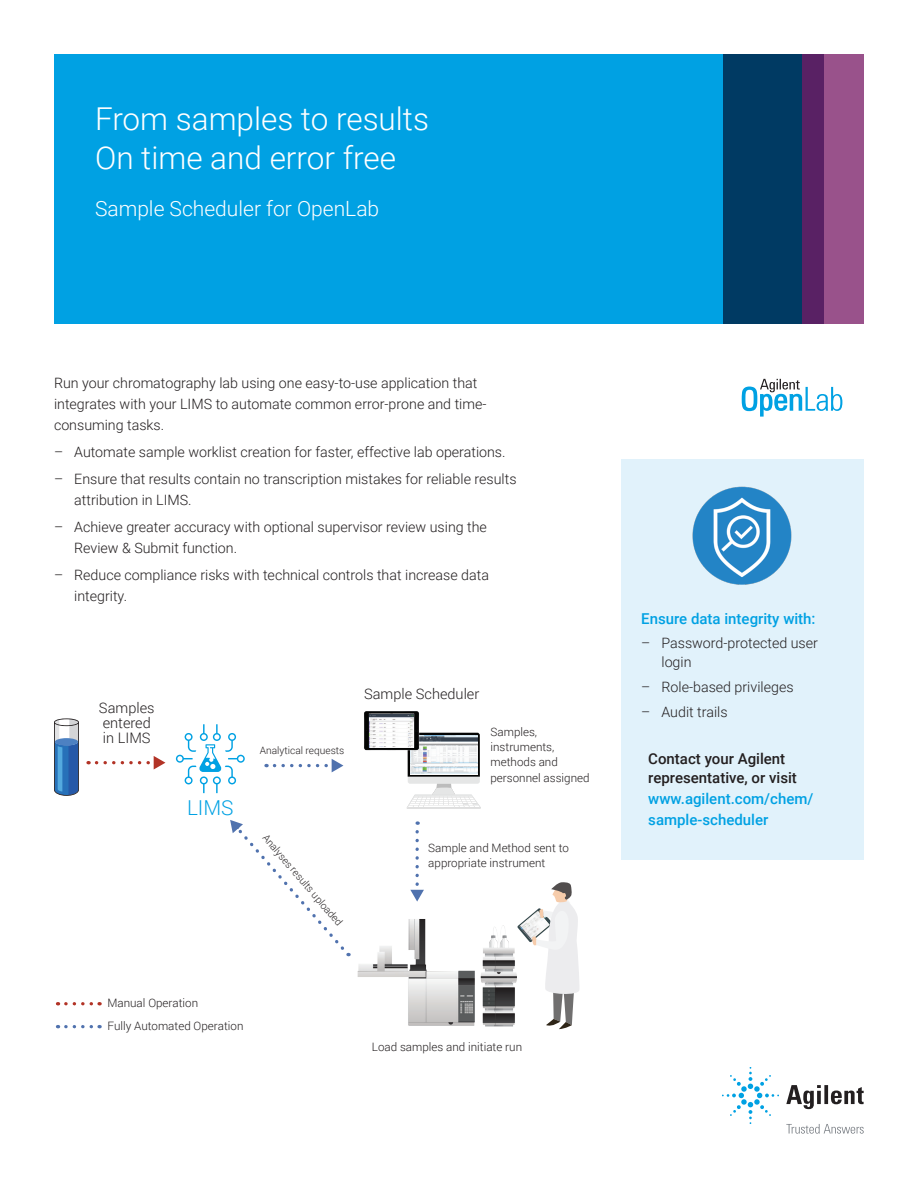
<style>
.page{position:relative;width:918px;height:1188px;background:#fff}
.page>*{position:absolute;margin:0;border:0;box-sizing:border-box;transform-origin:0 0}
.FLYER_front_photo_he{font:300 31.5px/39px "Roboto";color:#fff}
.FLYER_front_photo_su{font:300 21px "Roboto";color:#fff}
.t1{font:300 20.55px "Roboto";color:#00a1e3}
.FLYER_Promo_Box_CTA{font:500 15px/18.8px "Roboto";color:#231f20}
.FLYER_Promo_Box_CTA-2{font:500 15px/21px "Roboto";color:#00a1e3}
.FLYER_Promo_Box_text{font:500 15px "Roboto";color:#00a1e3}
.t2{font:300 14.55px/15.3px "Roboto";color:#231f20}
.FLYER_text_black{font:300 14.25px/21px "Roboto";color:#231f20}
.t3{font:300 11.55px/15.3px "Roboto";color:#231f20}
.t4{font:300 10.2px "Roboto";color:#231f20}
</style>
<div class="page">
<div style="left:621px;top:459px;width:243px;height:401px;background:#e1f2fb"></div>
<img style="left:692px;top:486px;width:100px;height:99px">
<div style="left:54px;top:54px;width:748px;height:270px;background:#00a1e3"></div>
<div style="left:723px;top:54px;width:101px;height:270px;background:#003a63"></div>
<svg style="left:802px;top:54px;width:62px;height:270px;background:#82407d"></svg>
<img style="left:357px;top:919px;width:118px;height:107px">
<img style="left:480px;top:925px;width:37px;height:102px">
<svg style="left:176px;top:724px;width:69px;height:69px"></svg>
<hr style="left:407px;top:808px;width:74px;height:1px;background:#bcbcbc">
<svg style="left:407px;top:733px;width:74px;height:75px"></svg>
<img style="left:410px;top:736px;width:67px;height:38px">
<svg style="left:97px;top:756px;width:68px;height:14px"></svg>
<svg style="left:66px;top:1002px;width:34px;height:3px"></svg>
<svg style="left:66px;top:1025px;width:34px;height:3px"></svg>
<svg style="left:274px;top:759px;width:69px;height:13px"></svg>
<svg style="left:410px;top:832px;width:14px;height:70px"></svg>
<svg style="left:230px;top:820px;width:119px;height:136px"></svg>
<svg style="left:54px;top:718px;width:25px;height:78px;background:#608ab8"></svg>
<img style="left:364px;top:711px;width:59px;height:43px">
<img style="left:369px;top:714px;width:45px;height:33px">
<svg style="left:517px;top:882px;width:62px;height:147px"></svg>
<svg style="left:786px;top:1085px;width:78px;height:24px"></svg>
<svg style="left:722px;top:1067px;width:57px;height:57px"></svg>
<svg style="left:786px;top:1124px;width:78px;height:10px"></svg>
<svg style="left:742px;top:379px;width:100px;height:38px"></svg>
<p class="FLYER_front_photo_he" style="left:95px;top:99px;width:336px">From samples to results<br>On time and error free</p>
<p class="FLYER_front_photo_su" style="left:95px;top:194px;width:286px">Sample Scheduler for OpenLab</p>
<p class="FLYER_text_black" style="left:54px;top:372px;width:434px">Run your chromatography lab using one easy-to-use application that integrates with your LIMS to automate common error-prone and time&shy;consuming tasks.</p>
<p class="FLYER_text_black" style="left:54px;top:441px;width:453px">– Automate sample worklist creation for faster, effective lab operations.</p>
<p class="FLYER_text_black" style="left:74px;top:468px;width:444px;text-indent:-20px">– Ensure that results contain no transcription mistakes for reliable results attribution in LIMS.</p>
<p class="FLYER_text_black" style="left:74px;top:516px;width:414px;text-indent:-20px">– Achieve greater accuracy with optional supervisor review using the<br>Review &amp; Submit function.</p>
<p class="FLYER_text_black" style="left:74px;top:564px;width:416px;text-indent:-20px">– Reduce compliance risks with technical controls that increase data integrity.</p>
<p class="t2" style="left:99px;top:699px;width:57px">Samples entered in LIMS</p>
<h3 class="t1" style="left:187px;top:794px;width:48px">LIMS</h3>
<p class="t4" style="left:260px;top:743px;width:86px">Analytical requests</p>
<p class="t4" style="left:271px;top:831px;width:118px;rotate:50deg">Analyses results uploaded</p>
<p class="t2" style="left:364px;top:685px;width:117px">Sample Scheduler</p>
<p class="t3" style="left:491px;top:724px;width:101px">Samples, instruments, methods and personnel assigned</p>
<p class="t3" style="left:428px;top:840px;width:142px">Sample and Method sent to appropriate instrument</p>
<p class="t3" style="left:107px;top:991px;width:137px;line-height:23px">Manual Operation<br>Fully Automated Operation</p>
<p class="t3" style="left:372px;top:1039px;width:152px">Load samples and initiate run</p>
<p class="FLYER_Promo_Box_text" style="left:641px;top:608px;width:176px">Ensure data integrity with:</p>
<p class="FLYER_text_black" style="left:661px;top:633px;width:158px;line-height:18.8px;text-indent:-20px">– Password-protected user login</p>
<p class="FLYER_text_black" style="left:641px;top:676px;width:154px">– Role-based privileges</p>
<p class="FLYER_text_black" style="left:641px;top:701px;width:88px">– Audit trails</p>
<p class="FLYER_Promo_Box_CTA" style="left:648px;top:749px;width:150px">Contact your Agilent representative, or visit</p>
<p class="FLYER_Promo_Box_CTA-2" style="left:648px;top:788px;width:167px">www.agilent.com/chem/ sample-scheduler</p>
</div>
